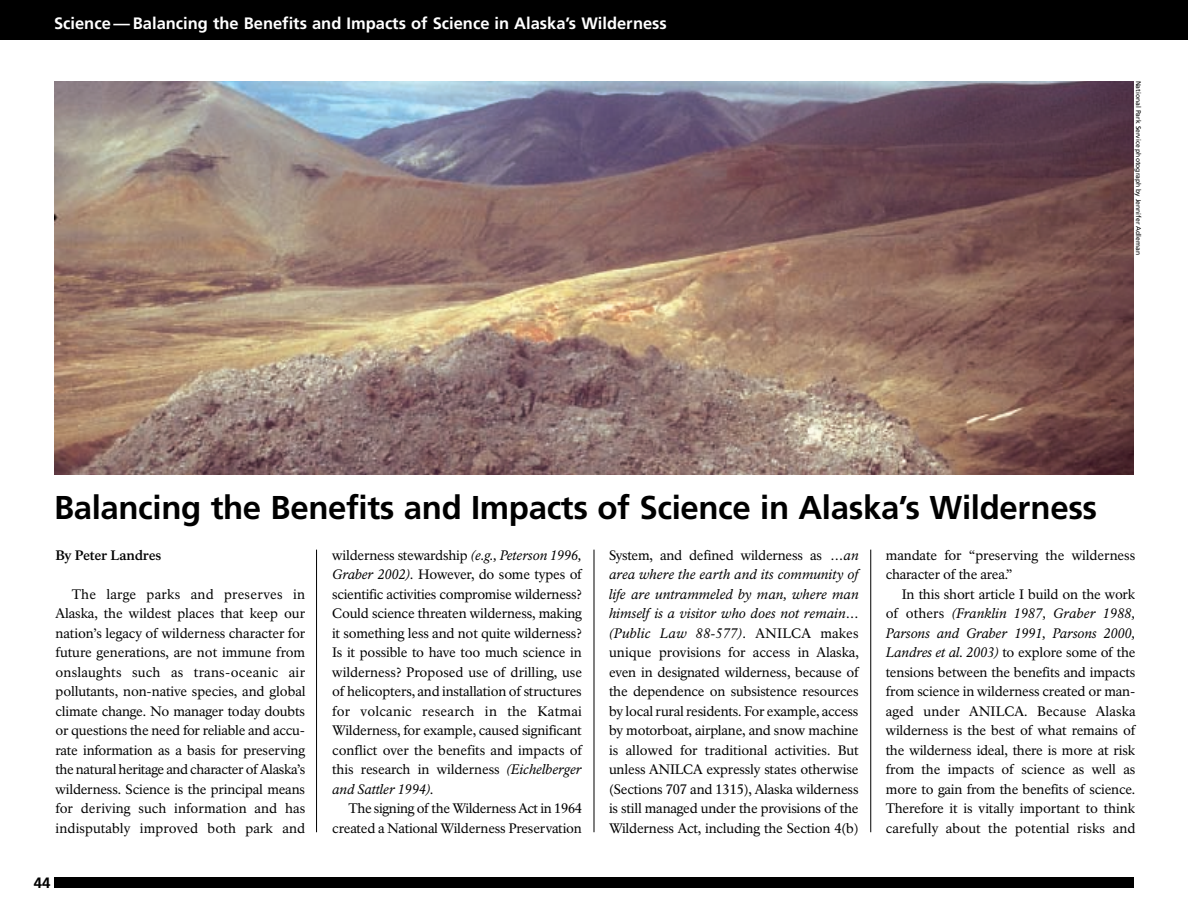
<style>
.page{position:relative;width:1188px;height:918px;background:#fff}
.page>*{position:absolute;margin:0;border:0;box-sizing:border-box;transform-origin:0 0}
.t1{font:700 33px "Frutiger";letter-spacing:-.01em;color:#000}
.t2{font:700 16.5px "Frutiger";color:#fff}
.t3{font:700 15px "Frutiger";color:#000}
.t4{font:13.5px/19.5px "NPS Rawlinson T";letter-spacing:-.01em;color:#000;text-align:justify}
.t5{font:700 13.5px "NPS Rawlinson T";letter-spacing:-.01em;color:#000}
.t6{font:6.75px "Frutiger";color:#000}
.s1{font-style:italic}
</style>
<div class="page">
<div style="left:0;top:0;width:1188px;height:40px;background:#000"></div>
<div style="left:54px;top:878px;width:1080px;height:10px;background:#000"></div>
<hr style="left:316px;top:550px;width:1px;height:282px;background:#000">
<hr style="left:594px;top:550px;width:1px;height:282px;background:#000">
<hr style="left:870px;top:550px;width:1px;height:282px;background:#000">
<img style="left:54px;top:81px;width:1080px;height:394px">
<p class="t2" style="left:54px;top:16px;width:614px">Science — Balancing the Benefits and Impacts of Science in Alaska’s Wilderness</p>
<p class="t6" style="left:1141px;top:81px;width:176px;rotate:90deg">National Park Service photograph by Jennifer Adleman</p>
<h1 class="t1" style="left:54px;top:494px;width:1045px">Balancing the Benefits and Impacts of Science in Alaska’s Wilderness</h1>
<p class="t5" style="left:56px;top:550px;width:107px">By Peter Landres</p>
<p class="t4" style="left:56px;top:585px;width:251px;text-indent:16px">The large parks and preserves in Alaska, the wildest places that keep our nation’s legacy of wilderness character for future generations, are not immune from onslaughts such as trans-oceanic air pollutants, non-native species, and global climate change. No manager today doubts or questions the need for reliable and accu&shy;rate information as a basis for preserving the natural heritage and character of Alaska’s wilderness. Science is the principal means for deriving such information and has indisputably improved both park and</p>
<p class="t3" style="left:34px;top:877px;width:18px">44</p>
<p class="t4" style="left:332px;top:546px;width:251px">wilderness stewardship <span class="s1">(e.g., Peterson 1996, Graber 2002).</span> However, do some types of scientific activities compromise wilderness?<br>Could science threaten wilderness, making it something less and not quite wilderness?<br>Is it possible to have too much science in wilderness? Proposed use of drilling, use of helicopters, and installation of structures for volcanic research in the Katmai Wilderness, for example, caused significant conflict over the benefits and impacts of this research in wilderness <span class="s1">(Eichelberger and Sattler 1994).</span></p>
<p class="t4" style="left:332px;top:800px;width:251px;text-align:right">The signing of the Wilderness Act in 1964 created a National Wilderness Preservation</p>
<p class="t4" style="left:609px;top:546px;width:251px">System, and defined wilderness as <span class="s1">…an area where the earth and its community of life are untrammeled by man, where man himself is a visitor who does not remain… (Public Law 88-577).</span> ANILCA makes unique provisions for access in Alaska, even in designated wilderness, because of the dependence on subsistence resources by local rural residents. For example, access by motorboat, airplane, and snow machine is allowed for traditional activities. But unless ANILCA expressly states otherwise (Sections 707 and 1315), Alaska wilderness is still managed under the provisions of the Wilderness Act, including the Section 4(b)</p>
<p class="t4" style="left:886px;top:546px;width:251px">mandate for “preserving the wilderness character of the area.”</p>
<p class="t4" style="left:886px;top:585px;width:251px;text-indent:16px">In this short article I build on the work of others <span class="s1">(Franklin 1987, Graber 1988, Parsons and Graber 1991, Parsons 2000, Landres et al. 2003)</span> to explore some of the tensions between the benefits and impacts from science in wilderness created or man&shy;aged under ANILCA. Because Alaska wilderness is the best of what remains of the wilderness ideal, there is more at risk from the impacts of science as well as more to gain from the benefits of science.<br>Therefore it is vitally important to think carefully about the potential risks and</p>
</div>
